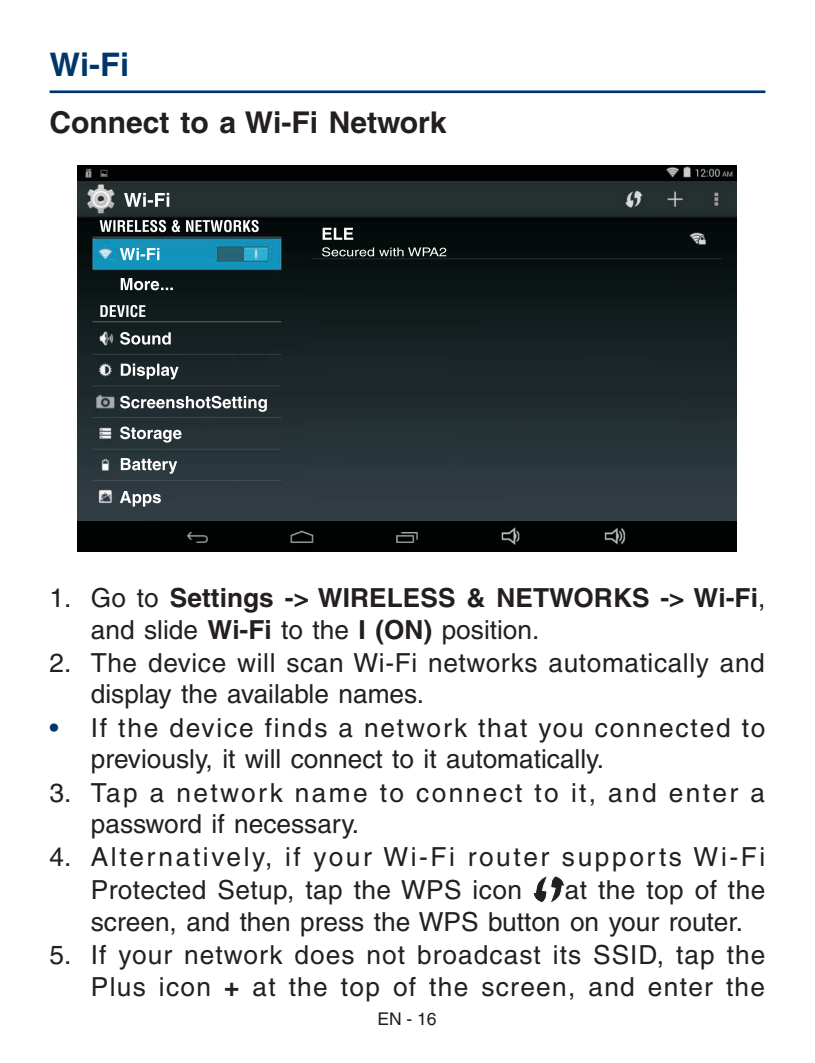
<style>
.page{position:relative;width:815px;height:1063px;background:#fff}
.page>*{position:absolute;margin:0;border:0;box-sizing:border-box;transform-origin:0 0}
.t1{font:700 32.5px "Helvetica";color:#00376b}
.t2{font:700 30px "Helvetica";color:#231f20}
.t3{font:26.25px/31.5px "Helvetica";color:#231f20}
.t4{font:26.25px/31.5px "Helvetica";letter-spacing:.025em;color:#231f20}
.t5{font:26.25px/32.5px "Helvetica";letter-spacing:.1em;color:#231f20}
.t6{font:26.25px/31.5px "Helvetica";letter-spacing:.09em;color:#231f20}
.t7{font:700 26.25px "Helvetica";letter-spacing:.005em;color:#231f20}
.t8{font:17.5px "Helvetica";color:#231f20}
.s1{font-weight:400}
.s2{font-weight:700}
.s3{color:#00376b}
</style>
<div class="page">
<svg style="left:533px;top:876px;width:32px;height:27px"></svg>
<hr style="left:50px;top:90px;width:715px;height:3px;background:#00376b">
<img style="left:78px;top:165px;width:659px;height:386px">
<svg style="left:124px;top:193px;width:45px;height:14px"></svg>
<svg style="left:100px;top:220px;width:159px;height:12px"></svg>
<svg style="left:120px;top:248px;width:39px;height:12px"></svg>
<svg style="left:121px;top:278px;width:52px;height:12px"></svg>
<svg style="left:100px;top:305px;width:45px;height:12px"></svg>
<svg style="left:120px;top:332px;width:51px;height:13px"></svg>
<svg style="left:121px;top:364px;width:58px;height:15px"></svg>
<svg style="left:120px;top:396px;width:147px;height:16px"></svg>
<svg style="left:120px;top:427px;width:62px;height:16px"></svg>
<svg style="left:121px;top:458px;width:56px;height:16px"></svg>
<svg style="left:120px;top:491px;width:41px;height:16px"></svg>
<svg style="left:323px;top:228px;width:30px;height:12px"></svg>
<svg style="left:322px;top:247px;width:124px;height:9px"></svg>
<p class="t1" style="left:50px;top:45px;width:81px">Wi-Fi</p>
<p class="t2" style="left:50px;top:105px;width:399px">Connect to a Wi-Fi Network</p>
<p class="t7" style="left:50px;top:582px;width:310px"><span class="s1">1. Go to</span> Settings -&gt; Wireless</p>
<p class="t7" style="left:466px;top:582px;width:50px">&amp; networ</p>
<p class="t7" style="left:613px;top:582px;width:154px">ks -&gt; Wi-Fi<span class="s1">,</span></p>
<p class="t3" style="left:91px;top:614px;width:450px">and slide <span class="s2">Wi-Fi</span> to the <span class="s2">I (ON)</span> position.</p>
<p class="t4" style="left:91px;top:647px;width:676px;text-indent:-41px">2. The device will scan Wi-Fi networks automatically and display the available names.</p>
<p class="t3" style="left:91px;top:712px;width:676px;text-indent:-41px"><span class="s3">•</span> If the device finds a network that you connected to previously, it will connect to it automatically.</p>
<p class="t6" style="left:91px;top:777px;width:676px;text-indent:-41px">3. Tap a network name to connect to it, and enter a password if necessary.</p>
<p class="t5" style="left:91px;top:841px;width:676px;text-indent:-41px">4. Alternatively, if your Wi-Fi router supports Wi-Fi<br>Protected Setup, tap the WPS icon</p>
<p class="t3" style="left:91px;top:873px;width:676px;line-height:32.5px;text-indent:474px">at the top of the screen, and then press the WPS button on your router.</p>
<p class="t4" style="left:50px;top:939px;width:717px;text-align:right">5. If your network does not broadcast its SSID, tap the<br>Plus icon <span class="s2">+</span> at the top of the screen, and enter the</p>
<p class="t8" style="left:377px;top:1009px;width:61px">EN - 16</p>
</div>
